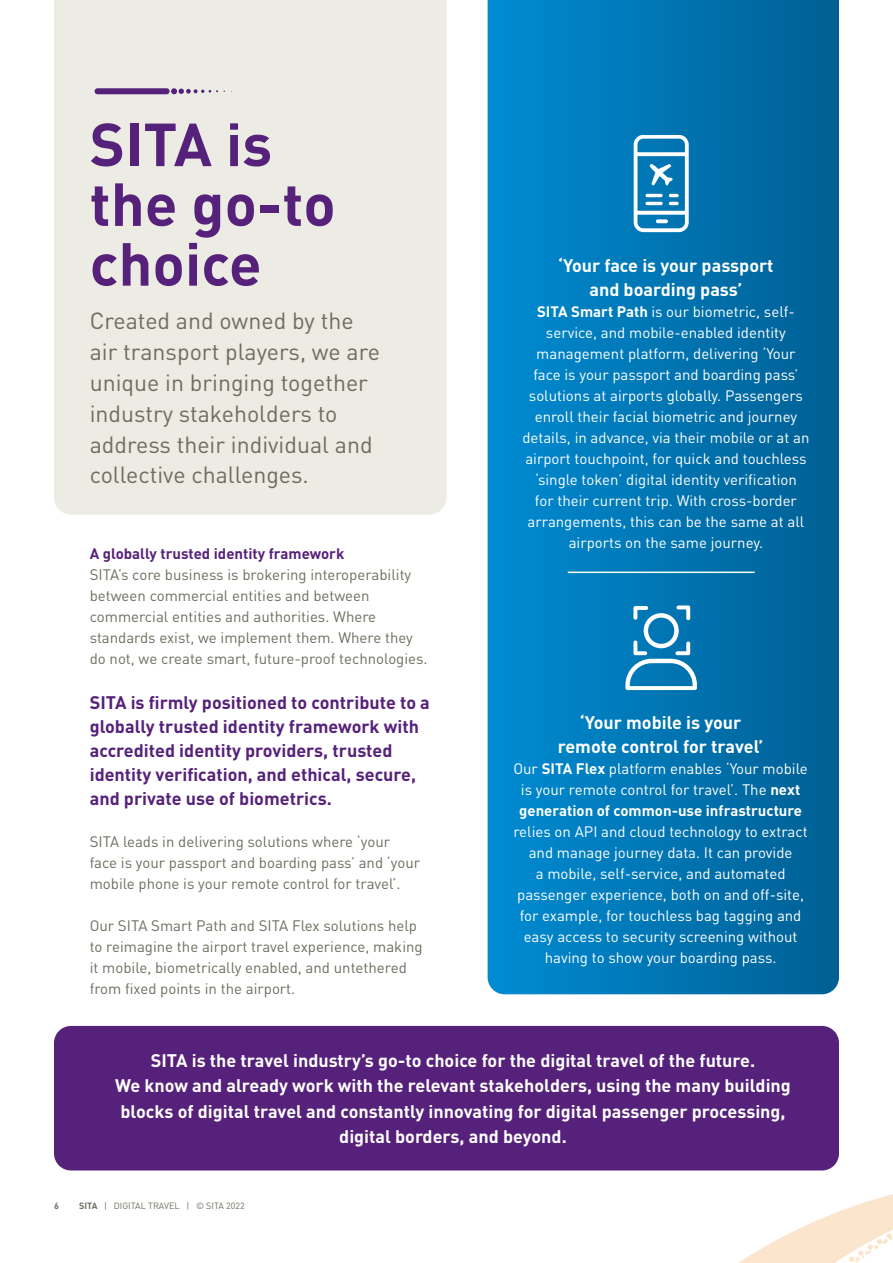
<style>
.page{position:relative;width:893px;height:1263px;background:#fff}
.page>*{position:absolute;margin:0;border:0;box-sizing:border-box;transform-origin:0 0}
.t1{font:700 59.7px/59.7px "DIN Pro";color:#56217a}
.t2{font:23.1px/30.9px "DIN Pro";color:#6f6d60}
.t3{font:700 18px/25.5px "DIN Pro";color:#fff;text-align:center}
.t4{font:700 18px/24px "DIN Pro";color:#56217a}
.t5{font:15px/21px "DIN Pro";color:#fff;text-align:center}
.t6{font:15px/21px "DIN Pro";color:#6f6d60}
.t7{font:700 15px "DIN Pro";color:#56217a}
.t8{font:9px "DIN Pro";color:#6f6d60}
.t9{font:700 9px "DIN Pro";color:#6f6d60}
.s1{font-weight:700}
</style>
<div class="page">
<svg style="left:488px;top:0;width:351px;height:994px;background:#0075b2"></svg>
<div style="left:54px;top:0;width:392px;height:514px;background:#ecebe4"></div>
<div style="left:95px;top:88px;width:75px;height:6px;background:#56217a;border-radius:3px"></div>
<svg style="left:171px;top:88px;width:47px;height:6px"></svg>
<div style="left:54px;top:1026px;width:785px;height:144px;background:#56217a;border-radius:17px"></div>
<svg style="left:634px;top:135px;width:55px;height:97px"></svg>
<svg style="left:625px;top:605px;width:72px;height:85px"></svg>
<hr style="left:568px;top:572px;width:187px;height:1px;background:#fff">
<svg style="left:512px;top:1170px;width:381px;height:93px"></svg>
<p class="t1" style="left:90px;top:112px;width:184px">SITA is</p>
<p class="t1" style="left:90px;top:172px;width:248px">the go-to choice</p>
<p class="t2" style="left:90px;top:304px;width:265px">Created and owned by the</p>
<p class="t2" style="left:90px;top:335px;width:292px">air transport players, we are unique in bringing together industry stakeholders to</p>
<p class="t2" style="left:90px;top:428px;width:284px">address their individual and collective challenges.</p>
<p class="t7" style="left:90px;top:544px;width:256px">A globally trusted identity framework</p>
<p class="t6" style="left:90px;top:564px;width:339px">SITA’s core business is brokering interoperability between commercial entities and between commercial entities and authorities. Where standards exist, we implement them. Where they do not, we create smart, future-proof technologies.</p>
<p class="t4" style="left:90px;top:690px;width:342px">SITA is firmly positioned to contribute to a globally trusted identity framework with accredited identity providers, trusted identity verification, and ethical, secure, and private use of biometrics.</p>
<p class="t6" style="left:90px;top:831px;width:332px">SITA leads in delivering solutions where ‘your face is your passport and boarding pass’ and ‘your mobile phone is your remote control for travel’.</p>
<p class="t6" style="left:90px;top:915px;width:334px">Our SITA Smart Path and SITA Flex solutions help to reimagine the airport travel experience, making it mobile, biometrically enabled, and untethered from fixed points in the airport.</p>
<p class="t3" style="left:558px;top:252px;width:217px">‘Your face is your passport</p>
<p class="t3" style="left:589px;top:276px;width:155px">and boarding pass’</p>
<p class="t5" style="left:522px;top:300px;width:289px"><span class="s1">SITA Smart Path</span> is our biometric, self&shy;service, and mobile-enabled identity management platform, delivering ‘Your face is your passport and boarding pass’ solutions at airports globally. Passengers enroll their facial biometric and journey details, in advance, via their mobile or at an airport touchpoint, for quick and touchless ‘single token’ digital identity verification<br>for their current trip. With cross-border arrangements, this can be the same at all airports on the same journey.</p>
<p class="t3" style="left:580px;top:709px;width:163px">‘Your mobile is your</p>
<p class="t3" style="left:558px;top:733px;width:207px">remote control for travel’</p>
<p class="t5" style="left:513px;top:757px;width:296px">Our <span class="s1">SITA Flex</span> platform enables ‘Your mobile is your remote control for travel’. The <span class="s1">next generation of common-use infrastructure </span>relies on API and cloud technology to extract and manage journey data. It can provide<br>a mobile, self-service, and automated passenger experience, both on and off-site, for example, for touchless bag tagging and easy access to security screening without having to show your boarding pass.</p>
<p class="t3" style="left:151px;top:1047px;width:606px">SITA is the travel industry’s go-to choice for the digital travel of the future.</p>
<p class="t3" style="left:115px;top:1072px;width:677px">We know and already work with the relevant stakeholders, using the many building blocks of digital travel and constantly innovating for digital passenger processing, digital borders, and beyond.</p>
<p class="t9" style="left:54px;top:1199px;width:6px">6</p>
<p class="t8" style="left:79px;top:1199px;width:167px"><span class="s1">SITA</span> | DIGITAL TRAVEL | © SITA 2022</p>
</div>
